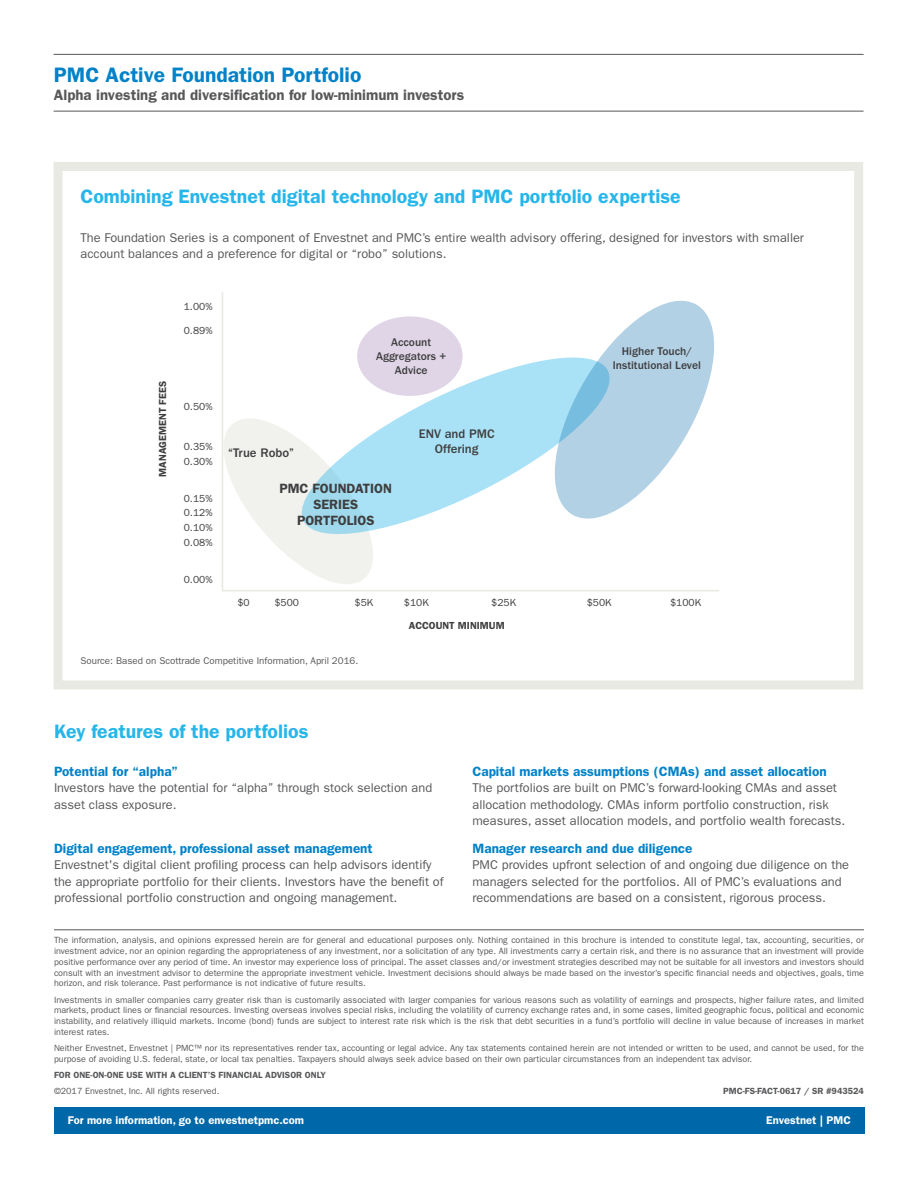
<style>
.page{position:relative;width:918px;height:1188px;background:#fff}
.page>*{position:absolute;margin:0;border:0;box-sizing:border-box;transform-origin:0 0}
.t1{font:600 21px "ITC Franklin Gothic Std";color:#0082c8}
.section_header{font:600 19.5px "ITC Franklin Gothic Std";color:#26b6ea}
.t2{font:600 15px "ITC Franklin Gothic Std";color:#57585a}
.body_header{font:600 13.5px "ITC Franklin Gothic Std";color:#0082c8}
.t3{font:600 13.5px/16.2px "ITC Franklin Gothic Std";color:#3e3e3f;text-align:center}
.t4{font:500 12.9px/15.5px "ITC Franklin Gothic Std";color:#3e3e3f;text-align:center}
.body_copy{font:12.75px/16.5px "ITC Franklin Gothic Std";color:#57585a}
.t5{font:500 11.55px/13.8px "ITC Franklin Gothic Std";color:#3e3e3f;text-align:center}
.t6{font:600 11.25px "ITC Franklin Gothic Std";color:#fff}
.t7{font:10.35px/14.7px "ITC Franklin Gothic Std";color:#3e3e3f}
.t8{font:600 10.35px "ITC Franklin Gothic Std";color:#3e3e3f}
.body_copy-2{font:9.75px "ITC Franklin Gothic Std";color:#57585a}
.disclosure{font:9px/10.8px "ITC Franklin Gothic Std";color:#57585a;text-align:justify}
.disclosure_w_rule{font:9px/10.8px "ITC Franklin Gothic Std";color:#57585a;text-align:justify}
.disclosure-2{font:600 9px "ITC Franklin Gothic Std";color:#57585a}
</style>
<div class="page">
<hr style="left:54px;top:111px;width:810px;height:1px;background:#57585a">
<hr style="left:54px;top:54px;width:810px;height:1px;background:#57585a">
<div style="left:54px;top:1107px;width:810px;height:27px;background:#0068a9"></div>
<hr style="left:54px;top:929px;width:810px;height:1px;background:#57585a">
<svg style="left:222px;top:419px;width:162px;height:173px"></svg>
<svg style="left:291px;top:346px;width:254px;height:200px"></svg>
<svg style="left:545px;top:300px;width:169px;height:219px"></svg>
<div style="left:357px;top:316px;width:106px;height:80px;background:#e0d5e7;border-radius:50%"></div>
<hr style="left:222px;top:292px;width:1px;height:298px;background:#e9e9e3">
<hr style="left:222px;top:590px;width:497px;height:1px;background:#e9e9e3">
<div style="left:54px;top:162px;width:809px;height:527px;border:9px solid #e9e9e3"></div>
<h1 class="t1" style="left:54px;top:62px;width:309px">PMC Active Foundation Portfolio</h1>
<h3 class="t2" style="left:54px;top:86px;width:412px">Alpha investing and diversification for low-minimum investors</h3>
<p class="section_header" style="left:81px;top:185px;width:602px">Combining Envestnet digital technology and PMC portfolio expertise</p>
<p class="body_copy" style="left:81px;top:229px;width:725px">The Foundation Series is a component of Envestnet and PMC’s entire wealth advisory offering, designed for investors with smaller account balances and a preference for digital or “robo” solutions.</p>
<p class="t8" style="left:156px;top:477px;width:97px;rotate:-90deg">MANAGEMENT FEES</p>
<p class="t7" style="left:184px;top:299px;width:30px">1.00%</p>
<p class="t7" style="left:184px;top:323px;width:30px">0.89%</p>
<p class="t7" style="left:184px;top:400px;width:30px">0.50%</p>
<p class="t7" style="left:184px;top:439px;width:30px;line-height:15.1px">0.35%<br>0.30%</p>
<p class="t7" style="left:184px;top:491px;width:30px;text-align:justify">0.15% 0.12% 0.10% 0.08%</p>
<p class="t7" style="left:184px;top:572px;width:30px">0.00%</p>
<h3 class="t4" style="left:228px;top:445px;width:67px">“True Robo”</h3>
<p class="t5" style="left:376px;top:336px;width:72px">Account<br>Aggregators +<br>Advice</p>
<p class="t5" style="left:613px;top:345px;width:90px">Higher Touch/<br>Institutional Level</p>
<h3 class="t4" style="left:419px;top:426px;width:77px">ENV and PMC<br>Offering</h3>
<h3 class="t3" style="left:279px;top:480px;width:114px">PMC FOUNDATION<br>SERIES<br>PORTFOLIOS</h3>
<p class="t7" style="left:237px;top:595px;width:14px">$0</p>
<p class="t7" style="left:274px;top:595px;width:26px">$500</p>
<p class="t7" style="left:355px;top:595px;width:20px">$5K</p>
<p class="t7" style="left:404px;top:595px;width:26px">$10K</p>
<p class="t7" style="left:491px;top:595px;width:26px">$25K</p>
<p class="t7" style="left:587px;top:595px;width:26px">$50K</p>
<p class="t7" style="left:670px;top:595px;width:33px">$100K</p>
<p class="t8" style="left:409px;top:619px;width:97px">ACCOUNT MINIMUM</p>
<p class="body_copy-2" style="left:81px;top:655px;width:279px">Source: Based on Scottrade Competitive Information, April 2016.</p>
<p class="section_header" style="left:54px;top:720px;width:256px">Key features of the portfolios</p>
<p class="body_header" style="left:54px;top:763px;width:126px">Potential for “alpha”</p>
<p class="body_copy" style="left:54px;top:780px;width:380px">Investors have the potential for “alpha” through stock selection and asset class exposure.</p>
<p class="body_header" style="left:54px;top:840px;width:320px">Digital engagement, professional asset management</p>
<p class="body_copy" style="left:54px;top:857px;width:391px">Envestnet's digital client profiling process can help advisors identify the appropriate portfolio for their clients. Investors have the benefit of professional portfolio construction and ongoing management.</p>
<p class="body_header" style="left:472px;top:763px;width:356px">Capital markets assumptions (CMAs) and asset allocation</p>
<p class="body_copy" style="left:472px;top:780px;width:374px">The portfolios are built on PMC’s forward-looking CMAs and asset allocation methodology. CMAs inform portfolio construction, risk measures, asset allocation models, and portfolio wealth forecasts.</p>
<p class="body_header" style="left:472px;top:840px;width:222px">Manager research and due diligence</p>
<p class="body_copy" style="left:472px;top:857px;width:378px">PMC provides upfront selection of and ongoing due diligence on the managers selected for the portfolios. All of PMC’s evaluations and recommendations are based on a consistent, rigorous process.</p>
<p class="disclosure_w_rule" style="left:54px;top:935px;width:812px">The information, analysis, and opinions expressed herein are for general and educational purposes only. Nothing contained in this brochure is intended to constitute legal, tax, accounting, securities, or investment advice, nor an opinion regarding the appropriateness of any investment, nor a solicitation of any type. All investments carry a certain risk, and there is no assurance that an investment will provide positive performance over any period of time. An investor may experience loss of principal. The asset classes and/or investment strategies described may not be suitable for all investors and investors should consult with an investment advisor to determine the appropriate investment vehicle. Investment decisions should always be made based on the investor’s specific financial needs and objectives, goals, time horizon, and risk tolerance. Past performance is not indicative of future results.</p>
<p class="disclosure" style="left:54px;top:994px;width:812px">Investments in smaller companies carry greater risk than is customarily associated with larger companies for various reasons such as volatility of earnings and prospects, higher failure rates, and limited markets, product lines or financial resources. Investing overseas involves special risks, including the volatility of currency exchange rates and, in some cases, limited geographic focus, political and economic instability, and relatively illiquid markets. Income (bond) funds are subject to interest rate risk which is the risk that debt securities in a fund’s portfolio will decline in value because of increases in market interest rates.</p>
<p class="disclosure" style="left:54px;top:1043px;width:812px">Neither Envestnet, Envestnet | PMC™ nor its representatives render tax, accounting or legal advice. Any tax statements contained herein are not intended or written to be used, and cannot be used, for the purpose of avoiding U.S. federal, state, or local tax penalties. Taxpayers should always seek advice based on their own particular circumstances from an independent tax advisor.</p>
<p class="disclosure-2" style="left:54px;top:1070px;width:273px">FOR ONE-ON-ONE USE WITH A CLIENT’S FINANCIAL ADVISOR ONLY</p>
<p class="disclosure" style="left:54px;top:1086px;width:167px">©2017 Envestnet, Inc. All rights reserved.</p>
<p class="disclosure-2" style="left:723px;top:1086px;width:142px">PMC-FS-FACT-0617 / SR #943524</p>
<p class="t6" style="left:68px;top:1114px;width:238px">For more information, go to envestnetpmc.com</p>
<p class="t6" style="left:766px;top:1114px;width:86px">Envestnet | PMC</p>
</div>
